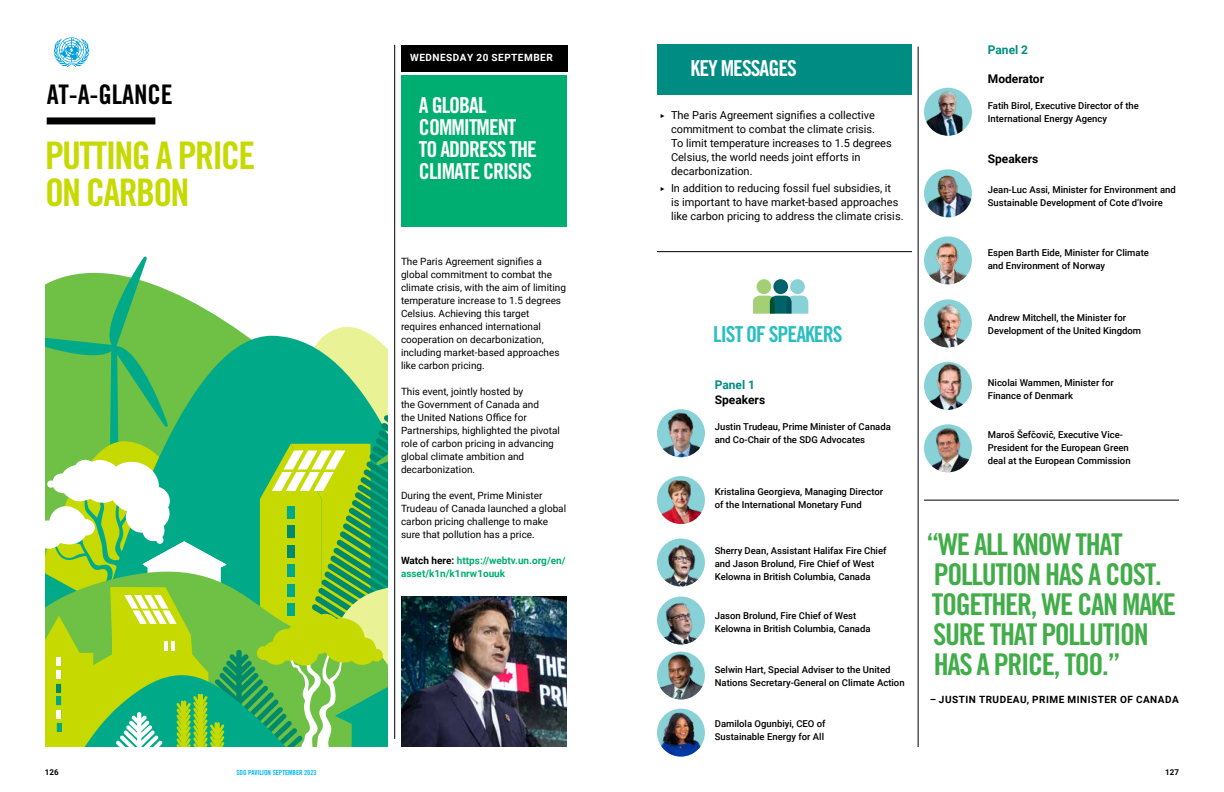
<style>
.page{position:relative;width:1224px;height:792px;background:#fff}
.page>*{position:absolute;margin:0;border:0;box-sizing:border-box;transform-origin:0 0}
.t1{font:38px/37px "Trade Gothic Bold Cond Twenty";letter-spacing:-.045em;color:#c6d900}
.t2{font:30px/30px "Trade Gothic LT Std Bd Cn 20";letter-spacing:-.045em;color:#41ad49}
.t3{font:27px "Trade Gothic Bold Cond Twenty";letter-spacing:-.005em;color:#000}
.t4{font:22px/22px "Trade Gothic Bold Cond Twenty";letter-spacing:-.045em;color:#fff}
.t5{font:22px "Trade Gothic Bold Cond Twenty";letter-spacing:-.045em;color:#2abec2}
.t6{font:700 12px "Roboto";color:#000}
.t7{font:700 12px "Roboto";color:#008c83}
.t8{font:11px/14px "Roboto";color:#000}
.t9{font:10px/13px "Roboto";color:#000}
.t10{font:700 10px/13px "Roboto";color:#00ae71}
.t11{font:700 10px "Roboto";letter-spacing:.05em;color:#000}
.t12{font:700 10px "Roboto";letter-spacing:.05em;color:#fff}
.t13{font:500 9.5px/13px "Roboto";color:#000}
.t14{font:700 8px "Roboto";color:#000}
.t15{font:7px "Trade Gothic Bold Cond Twenty";color:#00b9f1}
.s1{color:#000}
.s2{font-family:"Vialog Signs Arrows Four"}
</style>
<div class="page">
<hr style="left:918px;top:47px;width:1px;height:700px;background:#000">
<div style="left:657px;top:45px;width:255px;height:50px;background:#008c83"></div>
<div style="left:773px;top:279px;width:15px;height:15px;background:#00636a;border-radius:50%"></div>
<div style="left:790px;top:279px;width:15px;height:15px;background:#88d2d7;border-radius:50%"></div>
<div style="left:757px;top:279px;width:14px;height:15px;background:#a3d075;border-radius:50%"></div>
<svg style="left:753px;top:296px;width:55px;height:18px"></svg>
<hr style="left:657px;top:251px;width:255px;height:1px;background:#000">
<hr style="left:924px;top:500px;width:255px;height:1px;background:#000">
<div style="left:657px;top:409px;width:48px;height:48px;background:#88d2d7;border-radius:50%"></div>
<img style="left:662px;top:409px;width:38px;height:48px">
<img style="left:924px;top:169px;width:48px;height:48px;border-radius:24px">
<img style="left:924px;top:88px;width:48px;height:48px;border-radius:24px">
<div style="left:924px;top:299px;width:48px;height:48px;background:#88d2d7;border-radius:50%"></div>
<img style="left:926px;top:303px;width:44px;height:44px">
<img style="left:924px;top:236px;width:48px;height:48px;border-radius:24px">
<img style="left:924px;top:362px;width:48px;height:48px;border-radius:24px">
<img style="left:924px;top:426px;width:48px;height:46px">
<img style="left:657px;top:476px;width:48px;height:48px;border-radius:24px">
<img style="left:657px;top:538px;width:48px;height:48px;border-radius:24px">
<img style="left:657px;top:597px;width:46px;height:48px">
<img style="left:657px;top:652px;width:46px;height:47px">
<div style="left:657px;top:709px;width:48px;height:48px;background:#88d2d7;border-radius:50%"></div>
<img style="left:659px;top:712px;width:46px;height:45px">
<hr style="left:395px;top:45px;width:1px;height:694px;background:#000">
<div style="left:401px;top:75px;width:166px;height:152px;background:#00ae71"></div>
<div style="left:401px;top:45px;width:166px;height:27px;background:#000"></div>
<div style="left:47px;top:117px;width:108px;height:7px;background:#000"></div>
<svg style="left:54px;top:37px;width:36px;height:30px"></svg>
<img style="left:401px;top:597px;width:166px;height:150px">
<svg style="left:45px;top:256px;width:343px;height:491px"></svg>
<h3 class="t3" style="left:47px;top:78px;width:128px">AT-A-GLANCE</h3>
<h1 class="t1" style="left:45px;top:137px;width:212px">PUTTING A PRICE<br>ON CARBON</h1>
<p class="t12" style="left:410px;top:51px;width:144px">WEDNESDAY 20 SEPTEMBER</p>
<h3 class="t4" style="left:419px;top:94px;width:119px">A GLOBAL<br>COMMITMENT<br>TO ADDRESS THE<br>CLIMATE CRISIS</h3>
<p class="t9" style="left:401px;top:254px;width:166px">The Paris Agreement signifies a global commitment to combat the climate crisis, with the aim of limiting temperature increase to 1.5 degrees Celsius. Achieving this target requires enhanced international cooperation on decarbonization, including market-based approaches like carbon pricing.</p>
<p class="t9" style="left:401px;top:384px;width:160px">This event, jointly hosted by<br>the Government of Canada and<br>the United Nations Office for<br>Partnerships, highlighted the pivotal role of carbon pricing in advancing global climate ambition and decarbonization.</p>
<p class="t9" style="left:401px;top:488px;width:167px">During the event, Prime Minister Trudeau of Canada launched a global carbon pricing challenge to make sure that pollution has a price.</p>
<p class="t10" style="left:401px;top:553px;width:166px"><span class="s1">Watch here:</span> https://webtv.un.org/en/ asset/k1n/k1nrw1ouuk</p>
<h3 class="t4" style="left:691px;top:57px;width:108px">KEY MESSAGES</h3>
<p class="t8" style="left:671px;top:108px;width:222px;text-indent:-14px"><span class="s2">&gt;</span> The Paris Agreement signifies a collective commitment to combat the climate crisis.<br>To limit temperature increases to 1.5 degrees Celsius, the world needs joint efforts in decarbonization.</p>
<p class="t8" style="left:671px;top:181px;width:234px;text-indent:-14px"><span class="s2">&gt;</span> In addition to reducing fossil fuel subsidies, it<br>is important to have market-based approaches like carbon pricing to address the climate crisis.</p>
<h3 class="t5" style="left:713px;top:320px;width:131px">LIST OF SPEAKERS</h3>
<p class="t7" style="left:715px;top:376px;width:42px">Panel 1</p>
<p class="t6" style="left:715px;top:391px;width:52px">Speakers</p>
<p class="t13" style="left:715px;top:419px;width:178px">Justin Trudeau, Prime Minister of Canada and Co-Chair of the SDG Advocates</p>
<p class="t13" style="left:715px;top:484px;width:170px">Kristalina Georgieva, Managing Director of the International Monetary Fund</p>
<p class="t13" style="left:715px;top:543px;width:173px">Sherry Dean, Assistant Halifax Fire Chief and Jason Brolund, Fire Chief of West<br>Kelowna in British Columbia, Canada</p>
<p class="t13" style="left:715px;top:608px;width:157px">Jason Brolund, Fire Chief of West<br>Kelowna in British Columbia, Canada</p>
<p class="t13" style="left:715px;top:662px;width:191px">Selwin Hart, Special Adviser to the United<br>Nations Secretary-General on Climate Action</p>
<p class="t13" style="left:715px;top:716px;width:112px">Damilola Ogunbiyi, CEO of<br>Sustainable Energy for All</p>
<p class="t7" style="left:988px;top:41px;width:42px">Panel 2</p>
<p class="t6" style="left:988px;top:70px;width:58px">Moderator</p>
<p class="t13" style="left:988px;top:98px;width:153px">Fatih Birol, Executive Director of the<br>International Energy Agency</p>
<p class="t6" style="left:988px;top:151px;width:52px">Speakers</p>
<p class="t13" style="left:988px;top:183px;width:190px">Jean-Luc Assi, Minister for Environment and<br>Sustainable Development of Cote d’Ivoire</p>
<p class="t13" style="left:988px;top:246px;width:163px">Espen Barth Eide, Minister for Climate and Environment of Norway</p>
<p class="t13" style="left:988px;top:311px;width:155px">Andrew Mitchell, the Minister for<br>Development of the United Kingdom</p>
<p class="t13" style="left:988px;top:376px;width:128px">Nicolai Wammen, Minister for<br>Finance of Denmark</p>
<p class="t13" style="left:988px;top:428px;width:144px">Maroš Šefčovič, Executive Vice-<br>President for the European Green deal at the European Commission</p>
<h2 class="t2" style="left:926px;top:529px;width:251px">“WE ALL KNOW THAT<br>POLLUTION HAS A COST.<br>TOGETHER, WE CAN MAKE<br>SURE THAT POLLUTION<br>HAS A PRICE, TOO.”</h2>
<p class="t11" style="left:930px;top:693px;width:251px">– JUSTIN TRUDEAU, PRIME MINISTER OF CANADA</p>
<p class="t14" style="left:45px;top:767px;width:15px">126</p>
<p class="t15" style="left:236px;top:768px;width:82px">SDG PAVILION SEPTEMBER 2023</p>
<p class="t14" style="left:1165px;top:767px;width:15px">127</p>
</div>
